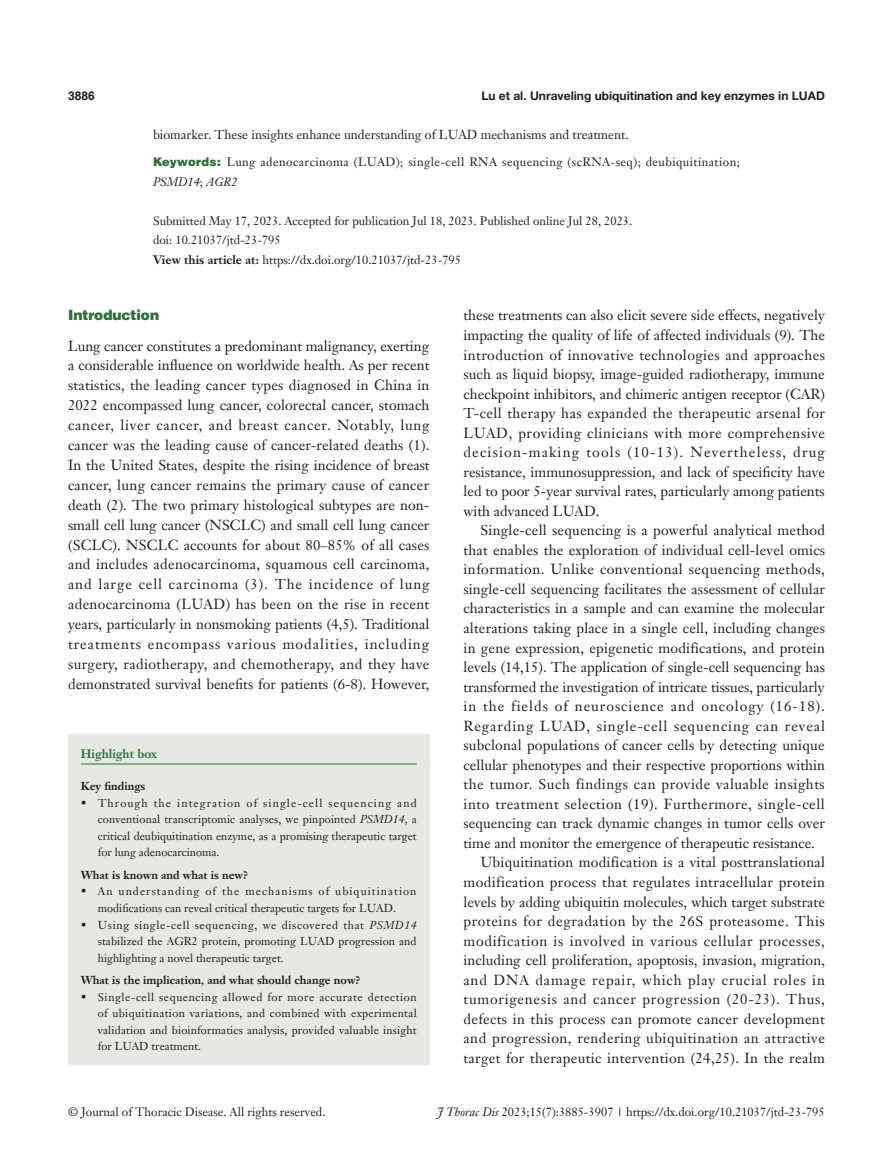
<style>
.page{position:relative;width:893px;height:1170px;background:#fff}
.page>*{position:absolute;margin:0;border:0;box-sizing:border-box;transform-origin:0 0}
.t1{font:14.25px/19.5px "Janson Text LT";color:#231f20;text-align:justify}
._1ji-zhengti{font:900 14.25px "Helvetica";color:#30703e}
.A-Abstract{font:12.75px "Janson Text LT";color:#231f20}
.A-Keywords{font:12px "Janson Text LT";color:#231f20}
.A-Keywords-2{font:12px/19.5px "Janson Text LT";letter-spacing:.035em;color:#231f20}
.A-time{font:12px "Janson Text LT";color:#231f20}
.A-View_this_article{font:12px "Janson Text LT";color:#231f20}
.t2{font:700 12px "Helvetica Neue LT Pro";color:#231f20}
.A-doi{font:12px "Janson Text LT";color:#231f20}
.Cite{font:700 12px "Janson Text LT";color:#30703e}
.t3{font:700 12px "Helvetica";color:#231f20}
.box-zhengwen-1_5mm{font:11.25px/16.5px "Janson Text LT";color:#231f20;text-align:justify}
.box-zhengwen{font:11.25px/16.5px "Janson Text LT";letter-spacing:.015em;color:#231f20;text-align:center}
.box-biaoti{font:700 11.25px "Janson Text LT";color:#231f20}
.s1{font-family:"Helvetica AME";color:#30703e}
.s2{font-style:italic}
.s3{font-weight:700}
</style>
<div class="page">
<div style="left:68px;top:734px;width:361px;height:330px;background:#e5e9e1"></div>
<hr style="left:81px;top:763px;width:336px;height:1px;background:#30703e">
<p class="t3" style="left:68px;top:88px;width:28px">3886</p>
<p class="t2" style="left:481px;top:88px;width:345px">Lu et al. Unraveling ubiquitination and key enzymes in LUAD</p>
<p class="A-Abstract" style="left:153px;top:126px;width:477px">biomarker. These insights enhance understanding of LUAD mechanisms and treatment.</p>
<p class="A-Keywords-2" style="left:153px;top:152px;width:588px"><span class="s1">Keywords:</span> Lung adenocarcinoma (LUAD); single-cell RNA sequencing (scRNA-seq); deubiquitination;<br><span class="s2">PSMD14</span>; <span class="s2">AGR2</span></p>
<p class="A-time" style="left:153px;top:213px;width:481px">Submitted May 17, 2023. Accepted for publication Jul 18, 2023. Published online Jul 28, 2023.</p>
<p class="A-doi" style="left:153px;top:233px;width:129px">doi: 10.21037/jtd-23-795</p>
<p class="A-View_this_article" style="left:153px;top:252px;width:309px"><span class="s3">View this article at:</span> https://dx.doi.org/10.21037/jtd-23-795</p>
<p class="_1ji-zhengti" style="left:68px;top:306px;width:93px">Introduction</p>
<p class="t1" style="left:68px;top:335px;width:363px;line-height:20px">Lung cancer constitutes a predominant malignancy, exerting a considerable influence on worldwide health. As per recent statistics, the leading cancer types diagnosed in China in 2022 encompassed lung cancer, colorectal cancer, stomach cancer, liver cancer, and breast cancer. Notably, lung cancer was the leading cause of cancer-related deaths (1).<br>In the United States, despite the rising incidence of breast cancer, lung cancer remains the primary cause of cancer death (2). The two primary histological subtypes are non&shy;small cell lung cancer (NSCLC) and small cell lung cancer (SCLC). NSCLC accounts for about 80–85% of all cases and includes adenocarcinoma, squamous cell carcinoma, and large cell carcinoma (3). The incidence of lung adenocarcinoma (LUAD) has been on the rise in recent years, particularly in nonsmoking patients (4,5). Traditional treatments encompass various modalities, including surgery, radiotherapy, and chemotherapy, and they have demonstrated survival benefits for patients (6-8). However,</p>
<p class="Cite" style="left:81px;top:745px;width:78px">Highlight box</p>
<p class="box-biaoti" style="left:81px;top:778px;width:66px">Key findings</p>
<p class="box-zhengwen-1_5mm" style="left:98px;top:794px;width:320px;text-indent:-17px">• Through the integration of single-cell sequencing and conventional transcriptomic analyses, we pinpointed <span class="s2">PSMD14</span>, a critical deubiquitination enzyme, as a promising therapeutic target for lung adenocarcinoma.</p>
<p class="box-biaoti" style="left:81px;top:867px;width:169px">What is known and what is new?</p>
<p class="box-zhengwen" style="left:81px;top:883px;width:337px">• An understanding of the mechanisms of ubiquitination modifications can reveal critical therapeutic targets for LUAD.</p>
<p class="box-zhengwen-1_5mm" style="left:98px;top:916px;width:320px;text-indent:-17px">• Using single-cell sequencing, we discovered that <span class="s2">PSMD14 </span>stabilized the AGR2 protein, promoting LUAD progression and highlighting a novel therapeutic target.</p>
<p class="box-biaoti" style="left:81px;top:973px;width:281px">What is the implication, and what should change now?</p>
<p class="box-zhengwen" style="left:98px;top:988px;width:321px;text-align:justify;text-indent:-17px">• Single-cell sequencing allowed for more accurate detection of ubiquitination variations, and combined with experimental validation and bioinformatics analysis, provided valuable insight for LUAD treatment.</p>
<p class="t1" style="left:463px;top:305px;width:363px">these treatments can also elicit severe side effects, negatively impacting the quality of life of affected individuals (9). The introduction of innovative technologies and approaches such as liquid biopsy, image-guided radiotherapy, immune checkpoint inhibitors, and chimeric antigen receptor (CAR)<br>T-cell therapy has expanded the therapeutic arsenal for LUAD, providing clinicians with more comprehensive decision-making tools (10-13). Nevertheless, drug resistance, immunosuppression, and lack of specificity have led to poor 5-year survival rates, particularly among patients with advanced LUAD.</p>
<p class="t1" style="left:463px;top:520px;width:363px;text-indent:17px">Single-cell sequencing is a powerful analytical method that enables the exploration of individual cell-level omics information. Unlike conventional sequencing methods, single-cell sequencing facilitates the assessment of cellular characteristics in a sample and can examine the molecular alterations taking place in a single cell, including changes in gene expression, epigenetic modifications, and protein levels (14,15). The application of single-cell sequencing has transformed the investigation of intricate tissues, particularly in the fields of neuroscience and oncology (16-18).<br>Regarding LUAD, single-cell sequencing can reveal subclonal populations of cancer cells by detecting unique cellular phenotypes and their respective proportions within the tumor. Such findings can provide valuable insights into treatment selection (19). Furthermore, single-cell sequencing can track dynamic changes in tumor cells over time and monitor the emergence of therapeutic resistance.</p>
<p class="t1" style="left:463px;top:852px;width:363px;text-indent:17px">Ubiquitination modification is a vital posttranslational modification process that regulates intracellular protein levels by adding ubiquitin molecules, which target substrate proteins for degradation by the 26S proteasome. This modification is involved in various cellular processes, including cell proliferation, apoptosis, invasion, migration, and DNA damage repair, which play crucial roles in tumorigenesis and cancer progression (20-23). Thus, defects in this process can promote cancer development and progression, rendering ubiquitination an attractive target for therapeutic intervention (24,25). In the realm</p>
<p class="A-Keywords" style="left:68px;top:1104px;width:259px">© Journal of Thoracic Disease. All rights reserved.</p>
<p class="A-Keywords" style="left:437px;top:1104px;width:389px"><span class="s2">J Thorac Dis</span> 2023;15(7):3885-3907 | https://dx.doi.org/10.21037/jtd-23-795</p>
</div>
